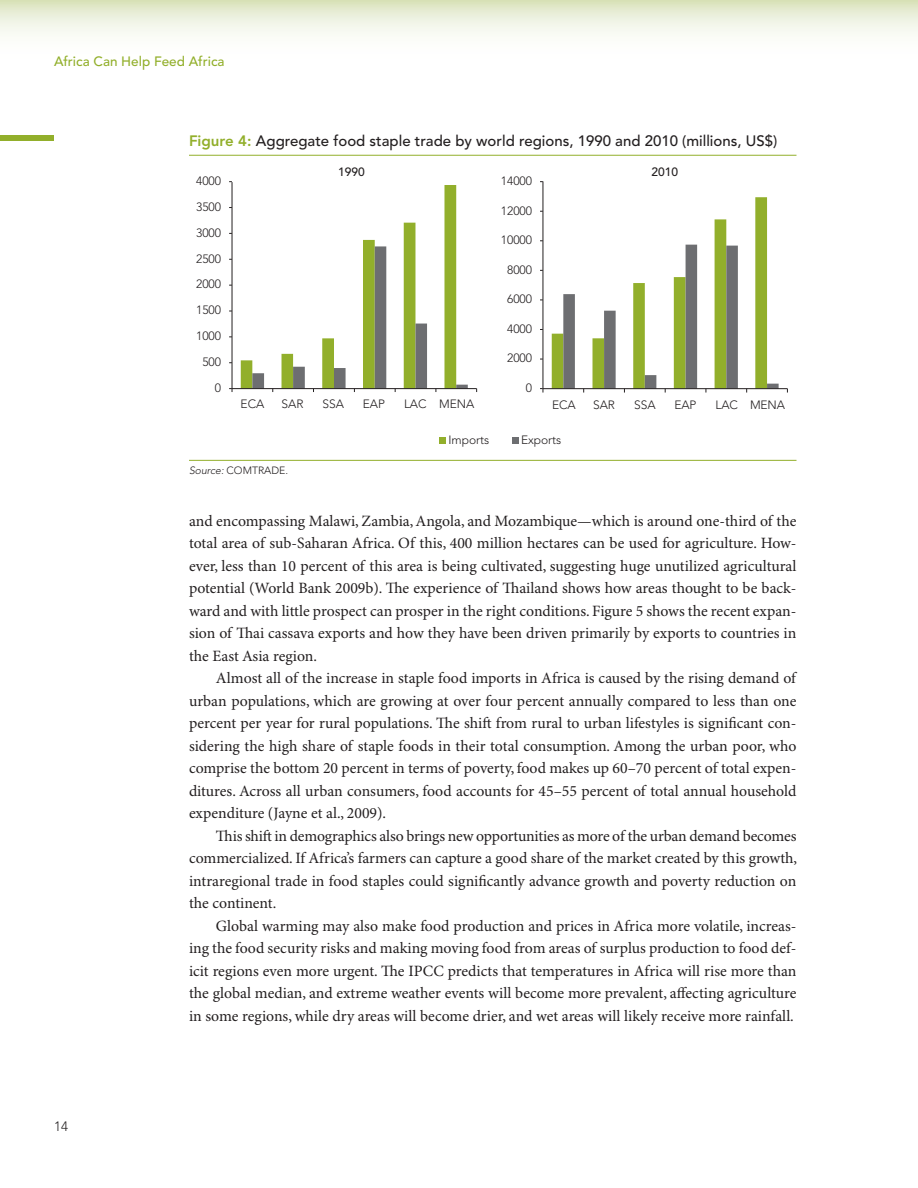
<style>
.page{position:relative;width:918px;height:1188px;background:#fff}
.page>*{position:absolute;margin:0;border:0;box-sizing:border-box;transform-origin:0 0}
.t1{font:15.75px/22.5px "Minion Pro";color:#231f20;text-align:justify}
.t2{font:500 15px "Avenir LT Std";color:#231f20}
.t3{font:500 13.5px "Avenir LT Std";color:#92af2b}
.t4{font:300 13.5px "Avenir LT Std";color:#231f20}
.t5{font:300 12px "Avenir LT Std";letter-spacing:.005em;color:#231f20}
.t6{font:500 12px "Avenir LT Std";letter-spacing:-.005em;color:#231f20}
.t7{font:300 10.5px "Avenir LT Std";color:#231f20}
.s1{font-weight:800;color:#92af2b}
.s2{font-style:italic}
</style>
<div class="page">
<svg style="left:0;top:0;width:918px;height:35px"></svg>
<div style="left:0;top:135px;width:54px;height:5px;background:#92af2b"></div>
<hr style="left:189px;top:155px;width:607px;height:1px;background:#92af2b">
<hr style="left:189px;top:460px;width:607px;height:1px;background:#92af2b">
<hr style="left:543px;top:181px;width:1px;height:208px;background:#231f20">
<svg style="left:540px;top:388px;width:4px;height:5px"></svg>
<svg style="left:241px;top:185px;width:215px;height:203px"></svg>
<svg style="left:252px;top:246px;width:216px;height:146px"></svg>
<hr style="left:232px;top:182px;width:1px;height:207px;background:#231f20">
<hr style="left:232px;top:388px;width:245px;height:1px;background:#231f20">
<div style="left:439px;top:437px;width:7px;height:7px;background:#92af2b"></div>
<div style="left:512px;top:437px;width:6px;height:7px;background:#6d6e71"></div>
<svg style="left:552px;top:197px;width:227px;height:196px"></svg>
<hr style="left:543px;top:388px;width:244px;height:1px;background:#231f20">
<p class="t3" style="left:54px;top:54px;width:172px">Africa Can Help Feed Africa</p>
<p class="t2" style="left:189px;top:132px;width:590px"><span class="s1">Figure 4:</span> Aggregate food staple trade by world regions, 1990 and 2010 (millions, US$)</p>
<p class="t5" style="left:196px;top:174px;width:27px">4000</p>
<p class="t5" style="left:196px;top:200px;width:27px">3500</p>
<p class="t5" style="left:196px;top:226px;width:27px">3000</p>
<p class="t5" style="left:196px;top:251px;width:27px">2500</p>
<p class="t5" style="left:196px;top:277px;width:27px">2000</p>
<p class="t5" style="left:196px;top:303px;width:27px">1500</p>
<p class="t5" style="left:196px;top:329px;width:27px">1000</p>
<p class="t5" style="left:202px;top:355px;width:20px">500</p>
<p class="t5" style="left:215px;top:381px;width:8px">0</p>
<p class="t6" style="left:338px;top:165px;width:28px">1990</p>
<p class="t6" style="left:652px;top:165px;width:28px">2010</p>
<p class="t5" style="left:501px;top:174px;width:33px">14000</p>
<p class="t5" style="left:501px;top:203px;width:33px">12000</p>
<p class="t5" style="left:501px;top:233px;width:33px">10000</p>
<p class="t5" style="left:507px;top:262px;width:27px">8000</p>
<p class="t5" style="left:507px;top:292px;width:27px">6000</p>
<p class="t5" style="left:507px;top:321px;width:27px">4000</p>
<p class="t5" style="left:507px;top:351px;width:27px">2000</p>
<p class="t5" style="left:241px;top:396px;width:25px">ECA</p>
<p class="t5" style="left:282px;top:396px;width:23px">SAR</p>
<p class="t5" style="left:323px;top:396px;width:23px">SSA</p>
<p class="t5" style="left:363px;top:396px;width:24px">EAP</p>
<p class="t5" style="left:404px;top:396px;width:72px">LAC MENA</p>
<p class="t5" style="left:449px;top:433px;width:42px">Imports</p>
<p class="t5" style="left:526px;top:381px;width:8px">0</p>
<p class="t5" style="left:552px;top:398px;width:25px">ECA</p>
<p class="t5" style="left:593px;top:398px;width:23px">SAR</p>
<p class="t5" style="left:634px;top:398px;width:23px">SSA</p>
<p class="t5" style="left:674px;top:398px;width:24px">EAP</p>
<p class="t5" style="left:715px;top:398px;width:71px">LAC MENA</p>
<p class="t5" style="left:521px;top:433px;width:42px">Exports</p>
<p class="t7" style="left:189px;top:464px;width:101px"><span class="s2">Source:</span> COMTRADE.</p>
<p class="t4" style="left:54px;top:1119px;width:16px">14</p>
<p class="t1" style="left:189px;top:510px;width:609px">and encompassing Malawi, Zambia, Angola, and Mozambique—which is around one-third of the total area of sub-Saharan Africa. Of this, 400 million hectares can be used for agriculture. How&shy;ever, less than 10 percent of this area is being cultivated, suggesting huge unutilized agricultural potential (World Bank 2009b). The experience of Thailand shows how areas thought to be back&shy;ward and with little prospect can prosper in the right conditions. Figure 5 shows the recent expan&shy;sion of Thai cassava exports and how they have been driven primarily by exports to countries in the East Asia region.</p>
<p class="t1" style="left:189px;top:667px;width:609px;text-indent:27px">Almost all of the increase in staple food imports in Africa is caused by the rising demand of urban populations, which are growing at over four percent annually compared to less than one percent per year for rural populations. The shift from rural to urban lifestyles is significant con&shy;sidering the high share of staple foods in their total consumption. Among the urban poor, who comprise the bottom 20 percent in terms of poverty, food makes up 60–70 percent of total expen&shy;ditures. Across all urban consumers, food accounts for 45–55 percent of total annual household expenditure (Jayne et al., 2009).</p>
<p class="t1" style="left:189px;top:825px;width:610px;text-indent:27px">This shift in demographics also brings new opportunities as more of the urban demand becomes commercialized. If Africa’s farmers can capture a good share of the market created by this growth, intraregional trade in food staples could significantly advance growth and poverty reduction on the continent.</p>
<p class="t1" style="left:189px;top:915px;width:609px;text-indent:27px">Global warming may also make food production and prices in Africa more volatile, increas&shy;ing the food security risks and making moving food from areas of surplus production to food def&shy;icit regions even more urgent. The IPCC predicts that temperatures in Africa will rise more than the global median, and extreme weather events will become more prevalent, affecting agriculture in some regions, while dry areas will become drier, and wet areas will likely receive more rainfall.</p>
</div>
